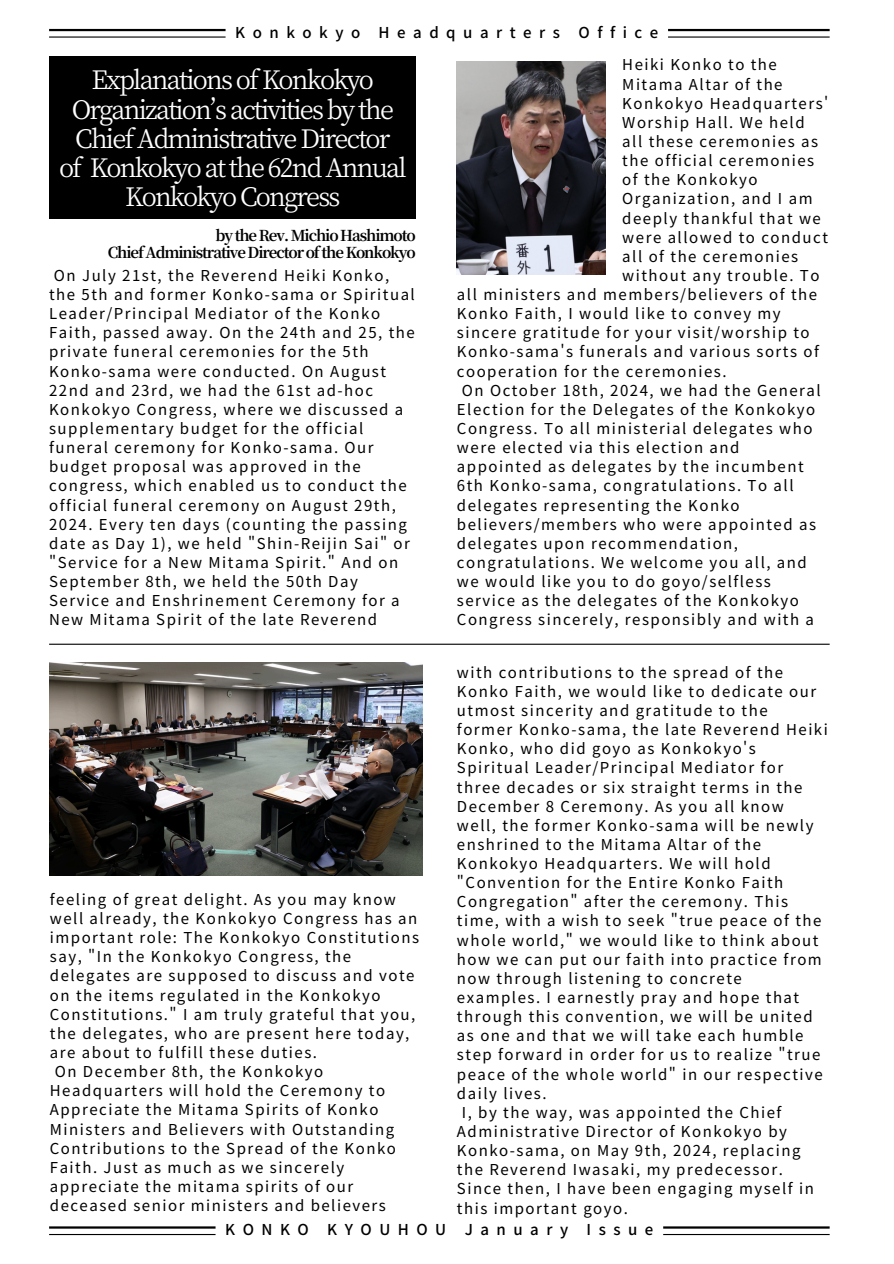
<style>
.page{position:relative;width:894px;height:1264px;background:#fff}
.page>*{position:absolute;margin:0;border:0;box-sizing:border-box;transform-origin:0 0}
.t1{font:25.5px/29.2px "Source Han Serif JP";letter-spacing:-.07em;color:#fff;text-align:center}
.t2{font:15px/19.2px "Noto Sans JP";letter-spacing:.1em;color:#000}
.t3{font:700 15px/16.8px "Source Han Serif JP";letter-spacing:-.07em;color:#000;text-align:right}
.t4{font:500 15px "Noto Sans JP";letter-spacing:.5em;color:#000}
</style>
<div class="page">
<hr style="left:49px;top:29px;width:780px;height:2px;background:#000">
<hr style="left:49px;top:36px;width:780px;height:2px;background:#000">
<hr style="left:49px;top:1226px;width:780px;height:2px;background:#000">
<hr style="left:49px;top:1233px;width:780px;height:1px;background:#000">
<hr style="left:49px;top:643px;width:780px;height:1px;background:#000">
<div style="left:49px;top:57px;width:366px;height:162px;background:#000"></div>
<img style="left:457px;top:62px;width:148px;height:212px">
<img style="left:50px;top:662px;width:372px;height:213px">
<svg style="left:225px;top:28px;width:443px;height:10px"></svg>
<svg style="left:215px;top:1226px;width:448px;height:10px"></svg>
<p class="t4" style="left:235px;top:20px;width:424px">Konkokyo Headquarters Office</p>
<p class="t1" style="left:59px;top:64px;width:349px">Explanations of Konkokyo<br>Organization’s activities by the<br>Chief Administrative Director<br>of Konkokyo at the 62nd Annual<br>Konkokyo Congress</p>
<p class="t3" style="left:108px;top:226px;width:309px">by the Rev. Michio Hashimoto<br>Chief Administrative Director of the Konkokyo</p>
<p class="t2" style="left:49px;top:265px;width:367px;text-indent:5px">On July 21st, the Reverend Heiki Konko, the 5th and former Konko-sama or Spiritual Leader/Principal Mediator of the Konko Faith, passed away. On the 24th and 25, the private funeral ceremonies for the 5th Konko-sama were conducted. On August 22nd and 23rd, we had the 61st ad-hoc Konkokyo Congress, where we discussed a supplementary budget for the official funeral ceremony for Konko-sama. Our budget proposal was approved in the congress, which enabled us to conduct the official funeral ceremony on August 29th,</p>
<p class="t2" style="left:49px;top:514px;width:362px">2024. Every ten days (counting the passing date as Day 1), we held "Shin-Reijin Sai" or "Service for a New Mitama Spirit." And on September 8th, we held the 50th Day Service and Enshrinement Ceremony for a New Mitama Spirit of the late Reverend</p>
<p class="t2" style="left:50px;top:889px;width:370px">feeling of great delight. As you may know well already, the Konkokyo Congress has an important role: The Konkokyo Constitutions say, " In the Konkokyo Congress, the delegates are supposed to discuss and vote on the items regulated in the Konkokyo Constitutions." I am truly grateful that you, the delegates, who are present here today, are about to fulfill these duties.</p>
<p class="t2" style="left:50px;top:1061px;width:347px;text-indent:5px">On December 8th, the Konkokyo Headquarters will hold the Ceremony to Appreciate the Mitama Spirits of Konko Ministers and Believers with Outstanding Contributions to the Spread of the Konko Faith. Just as much as we sincerely appreciate the mitama spirits of our deceased senior ministers and believers</p>
<h2 class="t2" style="left:622px;top:55px;width:156px">Heiki Konko to the</h2>
<p class="t2" style="left:622px;top:74px;width:162px">Mitama Altar of the</p>
<p class="t2" style="left:622px;top:93px;width:205px">Konkokyo Headquarters'</p>
<h1 class="t2" style="left:622px;top:112px;width:184px">Worship Hall. We held</h1>
<h2 class="t2" style="left:622px;top:131px;width:197px">all these ceremonies as</h2>
<p class="t2" style="left:622px;top:150px;width:193px">the official ceremonies</p>
<p class="t2" style="left:622px;top:169px;width:137px">of the Konkokyo</p>
<p class="t2" style="left:622px;top:188px;width:192px">Organization, and I am</p>
<p class="t2" style="left:622px;top:208px;width:200px">deeply thankful that we</p>
<p class="t2" style="left:622px;top:227px;width:207px">were allowed to conduct</p>
<p class="t2" style="left:622px;top:246px;width:177px">all of the ceremonies</p>
<p class="t2" style="left:457px;top:265px;width:364px;text-indent:165px">without any trouble. To all ministers and members/believers of the Konko Faith, I would like to convey my sincere gratitude for your visit/worship to Konko-sama's funerals and various sorts of cooperation for the ceremonies.</p>
<p class="t2" style="left:457px;top:380px;width:365px;text-indent:5px">On October 18th, 2024, we had the General Election for the Delegates of the Konkokyo Congress. To all ministerial delegates who were elected via this election and appointed as delegates by the incumbent 6th Konko-sama, congratulations. To all delegates representing the Konko believers/members who were appointed as delegates upon recommendation, congratulations. We welcome you all, and we would like you to do goyo/selfless service as the delegates of the Konkokyo</p>
<p class="t2" style="left:457px;top:609px;width:358px">Congress sincerely, responsibly and with a</p>
<p class="t2" style="left:457px;top:662px;width:372px">with contributions to the spread of the Konko Faith, we would like to dedicate our utmost sincerity and gratitude to the<br>former Konko-sama, the late Reverend Heiki Konko, who did goyo as Konkokyo's Spiritual Leader/Principal Mediator for three decades or six straight terms in the December 8 Ceremony. As you all know<br>well, the former Konko-sama will be newly enshrined to the Mitama Altar of the Konkokyo Headquarters. We will hold "Convention for the Entire Konko Faith Congregation" after the ceremony. This time, with a wish to seek "true peace of the whole world," we would like to think about how we can put our faith into practice from now through listening to concrete examples. I earnestly pray and hope that through this convention, we will be united as one and that we will take each humble step forward in order for us to realize "true peace of the whole world" in our respective daily lives.</p>
<p class="t2" style="left:457px;top:1101px;width:358px;text-indent:5px">I, by the way, was appointed the Chief Administrative Director of Konkokyo by Konko-sama, on May 9th, 2024, replacing the Reverend Iwasaki, my predecessor.<br>Since then, I have been engaging myself in this important goyo.</p>
<p class="t4" style="left:225px;top:1217px;width:429px">KONKO KYOUHOU January Issue</p>
</div>
